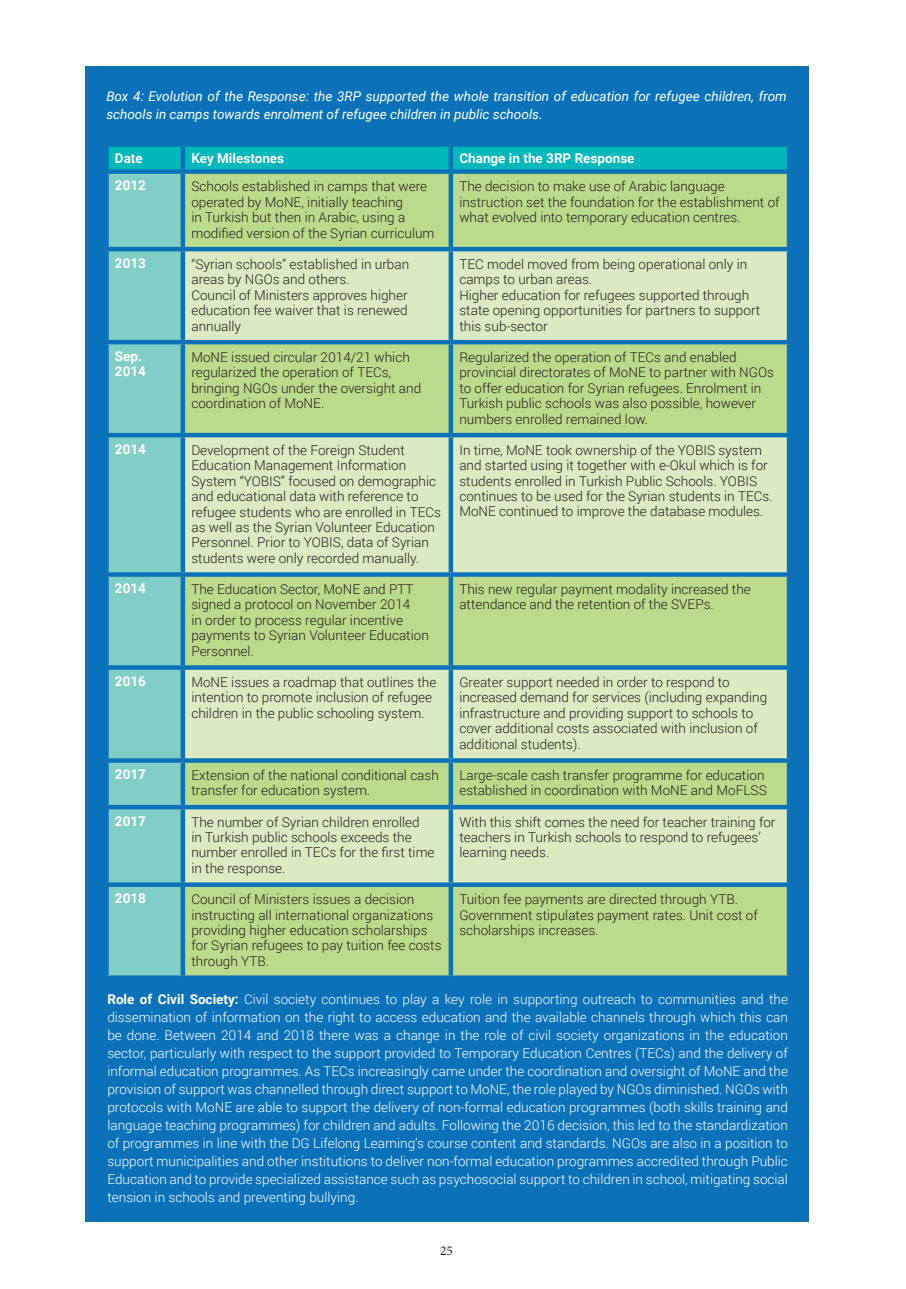
<style>
.page{position:relative;width:906px;height:1289px;background:#fff}
.page>*{position:absolute;margin:0;border:0;box-sizing:border-box;transform-origin:0 0}
.t1{font:300 13.5px/15.5px "Roboto";color:#231f20}
.t2{font:300 13.5px/18px "Roboto";color:#fff;text-align:justify}
.t3{font:italic 13.5px/18px "Roboto";color:#fff}
.t4{font:700 13.5px/15.5px "Roboto";color:#fff}
.t5{font:13.5px "Minion Pro";color:#231f20}
.s1{font-weight:700}
</style>
<div class="page">
<div style="left:85px;top:67px;width:723px;height:1155px;background:#0b72ba"></div>
<div style="left:109px;top:147px;width:678px;height:22px;background:#00b7b9"></div>
<div style="left:109px;top:174px;width:72px;height:801px;background:#81cec7"></div>
<div style="left:185px;top:174px;width:602px;height:801px;background:#bcda8b"></div>
<svg style="left:185px;top:251px;width:602px;height:631px;background:#cee3ae"></svg>
<hr style="left:181px;top:147px;width:4px;height:22px;background:#0b72ba">
<div style="left:448px;top:147px;width:5px;height:22px;background:#0b72ba"></div>
<div style="left:448px;top:174px;width:5px;height:73px;background:#0b72ba"></div>
<hr style="left:104px;top:247px;width:79px;height:4px;background:#0b72ba">
<hr style="left:183px;top:247px;width:268px;height:4px;background:#0b72ba">
<hr style="left:451px;top:247px;width:340px;height:4px;background:#0b72ba">
<div style="left:448px;top:251px;width:5px;height:89px;background:#0b72ba"></div>
<hr style="left:104px;top:340px;width:79px;height:4px;background:#0b72ba">
<hr style="left:183px;top:340px;width:268px;height:4px;background:#0b72ba">
<hr style="left:451px;top:340px;width:340px;height:4px;background:#0b72ba">
<div style="left:448px;top:344px;width:5px;height:89px;background:#0b72ba"></div>
<hr style="left:104px;top:433px;width:79px;height:4px;background:#0b72ba">
<hr style="left:183px;top:433px;width:268px;height:4px;background:#0b72ba">
<hr style="left:451px;top:433px;width:340px;height:4px;background:#0b72ba">
<div style="left:448px;top:437px;width:5px;height:135px;background:#0b72ba"></div>
<svg style="left:106px;top:572px;width:77px;height:4px"></svg>
<svg style="left:183px;top:572px;width:268px;height:4px"></svg>
<svg style="left:451px;top:572px;width:338px;height:4px"></svg>
<div style="left:448px;top:576px;width:5px;height:89px;background:#0b72ba"></div>
<svg style="left:106px;top:665px;width:77px;height:4px"></svg>
<svg style="left:183px;top:665px;width:268px;height:4px"></svg>
<svg style="left:451px;top:665px;width:338px;height:4px"></svg>
<div style="left:448px;top:669px;width:5px;height:89px;background:#0b72ba"></div>
<svg style="left:106px;top:758px;width:77px;height:4px"></svg>
<svg style="left:183px;top:758px;width:268px;height:4px"></svg>
<svg style="left:451px;top:758px;width:338px;height:4px"></svg>
<div style="left:448px;top:762px;width:5px;height:42px;background:#0b72ba"></div>
<div style="left:104px;top:804px;width:79px;height:5px;background:#0b72ba"></div>
<div style="left:183px;top:804px;width:268px;height:5px;background:#0b72ba"></div>
<div style="left:451px;top:804px;width:340px;height:5px;background:#0b72ba"></div>
<div style="left:448px;top:809px;width:5px;height:73px;background:#0b72ba"></div>
<svg style="left:106px;top:882px;width:77px;height:4px"></svg>
<svg style="left:183px;top:882px;width:268px;height:4px"></svg>
<svg style="left:451px;top:882px;width:338px;height:4px"></svg>
<div style="left:448px;top:886px;width:5px;height:89px;background:#0b72ba"></div>
<svg style="left:106px;top:975px;width:77px;height:1px"></svg>
<svg style="left:183px;top:975px;width:268px;height:3px"></svg>
<svg style="left:451px;top:975px;width:338px;height:1px"></svg>
<p class="t3" style="left:106px;top:87px;width:682px">Box 4: Evolution of the Response: the 3RP supported the whole transition of education for refugee children, from schools in camps towards enrolment of refugee children in public schools.</p>
<p class="t4" style="left:115px;top:150px;width:29px">Date</p>
<p class="t4" style="left:191px;top:150px;width:94px">Key Milestones</p>
<p class="t4" style="left:459px;top:150px;width:177px">Change in the 3RP Response</p>
<p class="t4" style="left:115px;top:177px;width:32px">2012</p>
<p class="t1" style="left:191px;top:178px;width:245px">Schools established in camps that were operated by MoNE, initially teaching<br>in Turkish but then in Arabic, using a modified version of the Syrian curriculum</p>
<p class="t1" style="left:459px;top:178px;width:322px">The decision to make use of Arabic language instruction set the foundation for the establishment of what evolved into temporary education centres.</p>
<p class="t4" style="left:115px;top:255px;width:32px">2013</p>
<p class="t1" style="left:191px;top:256px;width:219px">“Syrian schools” established in urban areas by NGOs and others.<br>Council of Ministers approves higher education fee waiver that is renewed annually</p>
<p class="t1" style="left:459px;top:256px;width:302px">TEC model moved from being operational only in camps to urban areas.<br>Higher education for refugees supported through state opening opportunities for partners to support this sub-sector</p>
<p class="t4" style="left:115px;top:348px;width:32px">Sep.<br>2014</p>
<p class="t1" style="left:191px;top:349px;width:231px">MoNE issued circular 2014/21 which regularized the operation of TECs, bringing NGOs under the oversight and coordination of MoNE.</p>
<p class="t1" style="left:459px;top:349px;width:316px">Regularized the operation of TECs and enabled provincial directorates of MoNE to partner with NGOs to offer education for Syrian refugees. Enrolment in Turkish public schools was also possible, however numbers enrolled remained low.</p>
<p class="t4" style="left:115px;top:440px;width:32px">2014</p>
<p class="t1" style="left:191px;top:442px;width:251px">Development of the Foreign Student Education Management Information System “YOBIS” focused on demographic and educational data with reference to refugee students who are enrolled in TECs as well as the Syrian Volunteer Education Personnel. Prior to YOBIS, data of Syrian students were only recorded manually.</p>
<p class="t1" style="left:459px;top:441px;width:315px">In time, MoNE took ownership of the YOBIS system and started using it together with e-Okul which is for students enrolled in Turkish Public Schools. YOBIS continues to be used for the Syrian students in TECs.<br>MoNE continued to improve the database modules.</p>
<p class="t4" style="left:115px;top:580px;width:32px">2014</p>
<p class="t1" style="left:191px;top:581px;width:239px">The Education Sector, MoNE and PTT signed a protocol on November 2014<br>in order to process regular incentive payments to Syrian Volunteer Education<br>Personnel.</p>
<p class="t1" style="left:459px;top:581px;width:293px">This new regular payment modality increased the attendance and the retention of the SVEPs.</p>
<p class="t4" style="left:115px;top:673px;width:32px">2016</p>
<p class="t1" style="left:191px;top:674px;width:246px">MoNE issues a roadmap that outlines the intention to promote inclusion of refugee children in the public schooling system.</p>
<p class="t1" style="left:459px;top:674px;width:309px">Greater support needed in order to respond to increased demand for services (including expanding infrastructure and providing support to schools to cover additional costs associated with inclusion of additional students).</p>
<p class="t4" style="left:115px;top:766px;width:32px">2017</p>
<p class="t1" style="left:191px;top:767px;width:249px">Extension of the national conditional cash transfer for education system.</p>
<p class="t1" style="left:459px;top:767px;width:309px">Large-scale cash transfer programme for education established in coordination with MoNE and MoFLSS</p>
<p class="t4" style="left:115px;top:812px;width:32px">2017</p>
<p class="t1" style="left:191px;top:813px;width:245px">The number of Syrian children enrolled<br>in Turkish public schools exceeds the number enrolled in TECs for the first time in the response.</p>
<p class="t1" style="left:459px;top:813px;width:318px">With this shift comes the need for teacher training for teachers in Turkish schools to respond to refugees’ learning needs.</p>
<p class="t4" style="left:115px;top:890px;width:32px">2018</p>
<p class="t1" style="left:191px;top:891px;width:252px">Council of Ministers issues a decision instructing all international organizations providing higher education scholarships for Syrian refugees to pay tuition fee costs through YTB.</p>
<p class="t1" style="left:459px;top:891px;width:300px">Tuition fee payments are directed through YTB.<br>Government stipulates payment rates. Unit cost of scholarships increases.</p>
<p class="t2" style="left:107px;top:990px;width:682px"><span class="s1">Role of Civil Society:</span> Civil society continues to play a key role in supporting outreach to communities and the dissemination of information on the right to access education and the available channels through which this can be done. Between 2014 and 2018 there was a change in the role of civil society organizations in the education sector, particularly with respect to the support provided to Temporary Education Centres (TECs) and the delivery of informal education programmes. As TECs increasingly came under the coordination and oversight of MoNE and the provision of support was channelled through direct support to MoNE, the role played by NGOs diminished. NGOs with protocols with MoNE are able to support the delivery of non-formal education programmes (both skills training and language teaching programmes) for children and adults. Following the 2016 decision, this led to the standardization of programmes in line with the DG Lifelong Learning’s course content and standards. NGOs are also in a position to support municipalities and other institutions to deliver non-formal education programmes accredited through Public Education and to provide specialized assistance such as psychosocial support to children in school, mitigating social tension in schools and preventing bullying.</p>
<p class="t5" style="left:440px;top:1241px;width:14px">25</p>
</div>
